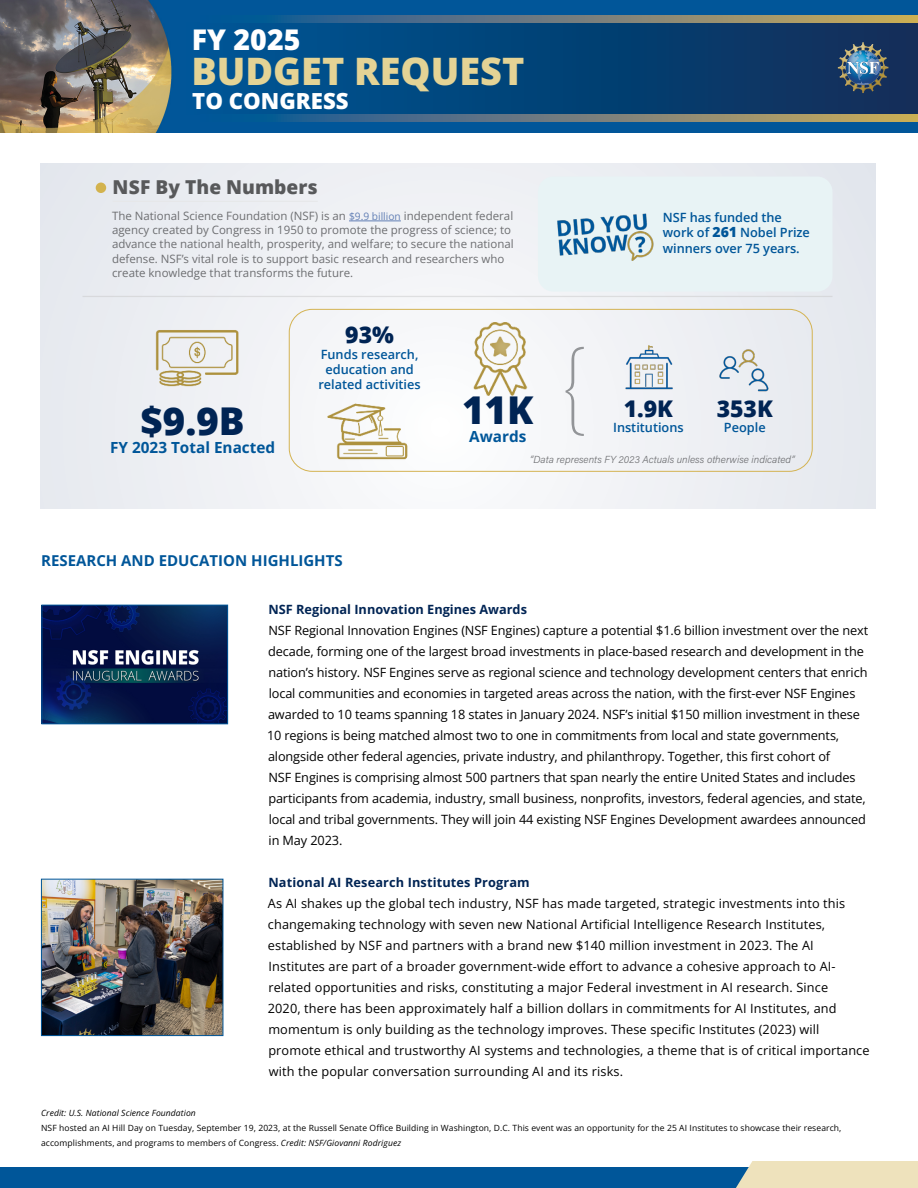
<style>
.page{position:relative;width:918px;height:1188px;background:#fff}
.page>*{position:absolute;margin:0;border:0;box-sizing:border-box;transform-origin:0 0}
.t1{font:800 38.25px "Open Sans";color:#002454}
.t2{font:800 37.8px "Open Sans";color:#e4d395}
.t3{font:800 28.5px "Open Sans";color:#fff}
.t4{font:800 22.95px "Open Sans";color:#002454}
.t5{font:800 22.2px "Open Sans";color:#fff}
.Main_Headers{font:800 19.2px "Open Sans";letter-spacing:.005em;color:#58595b}
.t6{font:700 15.3px "Open Sans";color:#005699}
.t7{font:700 15px "Open Sans";color:#005699}
.Body_list{font:12.75px/21px "Open Sans";letter-spacing:-.01em;color:#000}
.Body_list-2{font:12.75px/21px "Open Sans";letter-spacing:.01em;color:#000}
.t8{font:600 12.75px/15.3px "Open Sans";color:#005699}
.Body_Style{font:11.55px/14.1px "Open Sans";color:#6d6e71}
.Body{font:10.2px "Acumin Variable Concept";color:#6d6e71}
.Body_list-3{font:8.55px/15px "Open Sans";letter-spacing:.01em;color:#000}
.s1{font-size:10.2px;color:#627fb5}
.s2{font-weight:800;font-size:14.1px}
.s3{font-weight:700;color:#002454}
.s4{font-style:italic}
</style>
<div class="page">
<div style="left:0;top:1168px;width:918px;height:20px;background:#005699"></div>
<div style="left:735px;top:1161px;width:183px;height:27px;background:#eee2bc"></div>
<img style="left:0;top:0;width:918px;height:133px">
<div style="left:187px;top:23px;width:731px;height:92px;background:linear-gradient(to right,#005696,#102d57)"></div>
<svg style="left:200px;top:15px;width:718px;height:8px;background:#6c7d7c"></svg>
<svg style="left:200px;top:115px;width:718px;height:7px;background:#6c7d7c"></svg>
<img style="left:838px;top:42px;width:50px;height:51px">
<div style="left:40px;top:164px;width:836px;height:345px;background:#eef0f4"></div>
<div style="left:289px;top:309px;width:524px;height:163px;border:1px solid #d4b352;border-radius:23px"></div>
<div style="left:538px;top:177px;width:295px;height:115px;background:#e8f3f5;border-radius:15px"></div>
<hr style="left:113px;top:201px;width:205px;height:1px;background:#e6e7e8">
<hr style="left:349px;top:221px;width:52px;height:1px;background:#627fb5">
<svg style="left:453px;top:308px;width:93px;height:93px"></svg>
<svg style="left:327px;top:388px;width:107px;height:75px;fill:#f8f9fb"></svg>
<svg style="left:155px;top:330px;width:84px;height:57px"></svg>
<svg style="left:566px;top:347px;width:18px;height:89px"></svg>
<img style="left:719px;top:349px;width:50px;height:43px">
<img style="left:625px;top:345px;width:48px;height:45px">
<img style="left:557px;top:213px;width:97px;height:48px">
<div style="left:96px;top:183px;width:10px;height:10px;background:#d3b34e;border-radius:50%"></div>
<hr style="left:82px;top:296px;width:751px;height:1px;background:#c9c9c9">
<img style="left:43px;top:881px;width:178px;height:153px">
<div style="left:41px;top:879px;width:182px;height:157px;border:1px solid #005699"></div>
<img style="left:44px;top:607px;width:182px;height:115px">
<div style="left:42px;top:605px;width:186px;height:119px;border:1px solid #005699"></div>
<p class="t3" style="left:192px;top:20px;width:110px">FY 2025</p>
<p class="t2" style="left:191px;top:45px;width:335px">BUDGET REQUEST</p>
<p class="t5" style="left:192px;top:86px;width:158px">TO CONGRESS</p>
<p class="Main_Headers" style="left:113px;top:172px;width:207px">NSF By The Numbers</p>
<p class="Body_Style" style="left:112px;top:209px;width:403px">The National Science Foundation (NSF) is an <span class="s1">$9.9 billion</span> independent federal agency created by Congress in 1950 to promote the progress of science; to advance the national health, prosperity, and welfare; to secure the national defense. NSF’s vital role is to support basic research and researchers who create knowledge that transforms the future.</p>
<p class="t8" style="left:663px;top:210px;width:149px">NSF has funded the work of <span class="s2">261</span> Nobel Prize winners over 75 years.</p>
<p class="t1" style="left:141px;top:392px;width:106px">$9.9B</p>
<p class="t6" style="left:110px;top:437px;width:167px">FY 2023 Total Enacted</p>
<p class="t4" style="left:345px;top:317px;width:50px">93%</p>
<p class="t8" style="left:318px;top:346px;width:104px;text-align:center">Funds research, education and related activities</p>
<h1 class="t7" style="left:41px;top:550px;width:303px">RESEARCH AND EDUCATION HIGHLIGHTS</h1>
<p class="t1" style="left:462px;top:381px;width:73px">11K</p>
<p class="t6" style="left:469px;top:426px;width:59px">Awards</p>
<p class="t4" style="left:717px;top:391px;width:58px">353K</p>
<p class="t8" style="left:724px;top:419px;width:43px">People</p>
<p class="Body" style="left:530px;top:452px;width:266px">“Data represents FY 2023 Actuals unless otherwise indicated”</p>
<p class="t4" style="left:624px;top:391px;width:51px">1.9K</p>
<p class="t8" style="left:613px;top:419px;width:72px">Institutions</p>
<p class="Body_list" style="left:267px;top:599px;width:603px"><span class="s3">NSF Regional Innovation Engines Awards<br></span>NSF Regional Innovation Engines (NSF Engines) capture a potential $1.6 billion investment over the next decade, forming one of the largest broad investments in place-based research and development in the nation’s history. NSF Engines serve as regional science and technology development centers that enrich local communities and economies in targeted areas across the nation, with the first-ever NSF Engines awarded to 10 teams spanning 18 states in January 2024. NSF’s initial $150 million investment in these 10 regions is being matched almost two to one in commitments from local and state governments, alongside other federal agencies, private industry, and philanthropy. Together, this first cohort of<br>NSF Engines is comprising almost 500 partners that span nearly the entire United States and includes participants from academia, industry, small business, nonprofits, investors, federal agencies, and state, local and tribal governments. They will join 44 existing NSF Engines Development awardees announced in May 2023.</p>
<p class="Body_list-2" style="left:268px;top:871px;width:603px"><span class="s3">National AI Research Institutes Program<br></span>As AI shakes up the global tech industry, NSF has made targeted, strategic investments into this changemaking technology with seven new National Artificial Intelligence Research Institutes, established by NSF and partners with a brand new $140 million investment in 2023. The AI Institutes are part of a broader government-wide effort to advance a cohesive approach to AI&shy;related opportunities and risks, constituting a major Federal investment in AI research. Since<br>2020, there has been approximately half a billion dollars in commitments for AI Institutes, and momentum is only building as the technology improves. These specific Institutes (2023) will promote ethical and trustworthy AI systems and technologies, a theme that is of critical importance with the popular conversation surrounding AI and its risks.</p>
<p class="Body_list-3" style="left:41px;top:1105px;width:802px"><span class="s4">Credit: U.S. National Science Foundation<br></span>NSF hosted an AI Hill Day on Tuesday, September 19, 2023, at the Russell Senate Office Building in Washington, D.C. This event was an opportunity for the 25 AI Institutes to showcase their research, accomplishments, and programs to members of Congress. <span class="s4">Credit: NSF/Giovanni Rodriguez</span></p>
</div>
